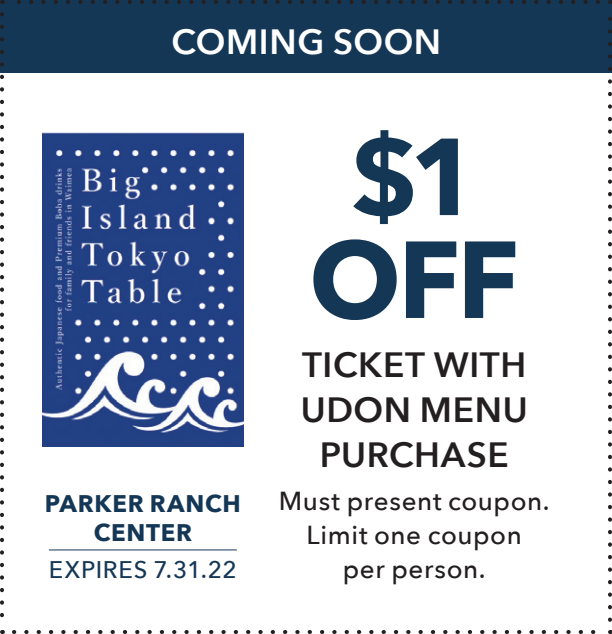
<style>
.page{position:relative;width:612px;height:634px;background:#fff}
.page>*{position:absolute;margin:0;border:0;box-sizing:border-box;transform-origin:0 0}
.t1{font:700 108px/102.8px "Avenir Next";color:#153756;text-align:center}
.t2{font:600 35.2px/44.8px "Avenir Next";letter-spacing:.02em;color:#231f20;text-align:center}
.t3{font:600 35.2px "Avenir Next";letter-spacing:.015em;color:#fff}
.t4{font:500 26px/34px "Avenir Next";letter-spacing:.025em;color:#231f20;text-align:center}
.t5{font:700 24px/28.8px "Avenir Next";letter-spacing:.03em;color:#153756;text-align:center}
.t6{font:500 24px "Avenir Next";letter-spacing:.03em;color:#153756}
</style>
<div class="page">
<div style="left:0;top:0;width:612px;height:72px;background:#153756"></div>
<img style="left:43px;top:133px;width:200px;height:314px">
<hr style="left:49px;top:549px;width:188px;height:1px;background:#153756">
<svg style="left:14px;top:630px;width:582px;height:4px"></svg>
<svg style="left:0;top:14px;width:4px;height:620px"></svg>
<svg style="left:608px;top:0;width:4px;height:619px"></svg>
<svg style="left:2px;top:0;width:596px;height:4px"></svg>
<h2 class="t3" style="left:171px;top:11px;width:271px">COMING SOON</h2>
<p class="t5" style="left:45px;top:488px;width:198px">PARKER RANCH<br>CENTER</p>
<p class="t6" style="left:49px;top:549px;width:189px">EXPIRES 7.31.22</p>
<h1 class="t1" style="left:309px;top:124px;width:212px">$1<br>OFF</h1>
<h2 class="t2" style="left:301px;top:342px;width:229px">TICKET WITH<br>UDON MENU<br>PURCHASE</h2>
<p class="t4" style="left:279px;top:483px;width:272px">Must present coupon.<br>Limit one coupon<br>per person.</p>
</div>
